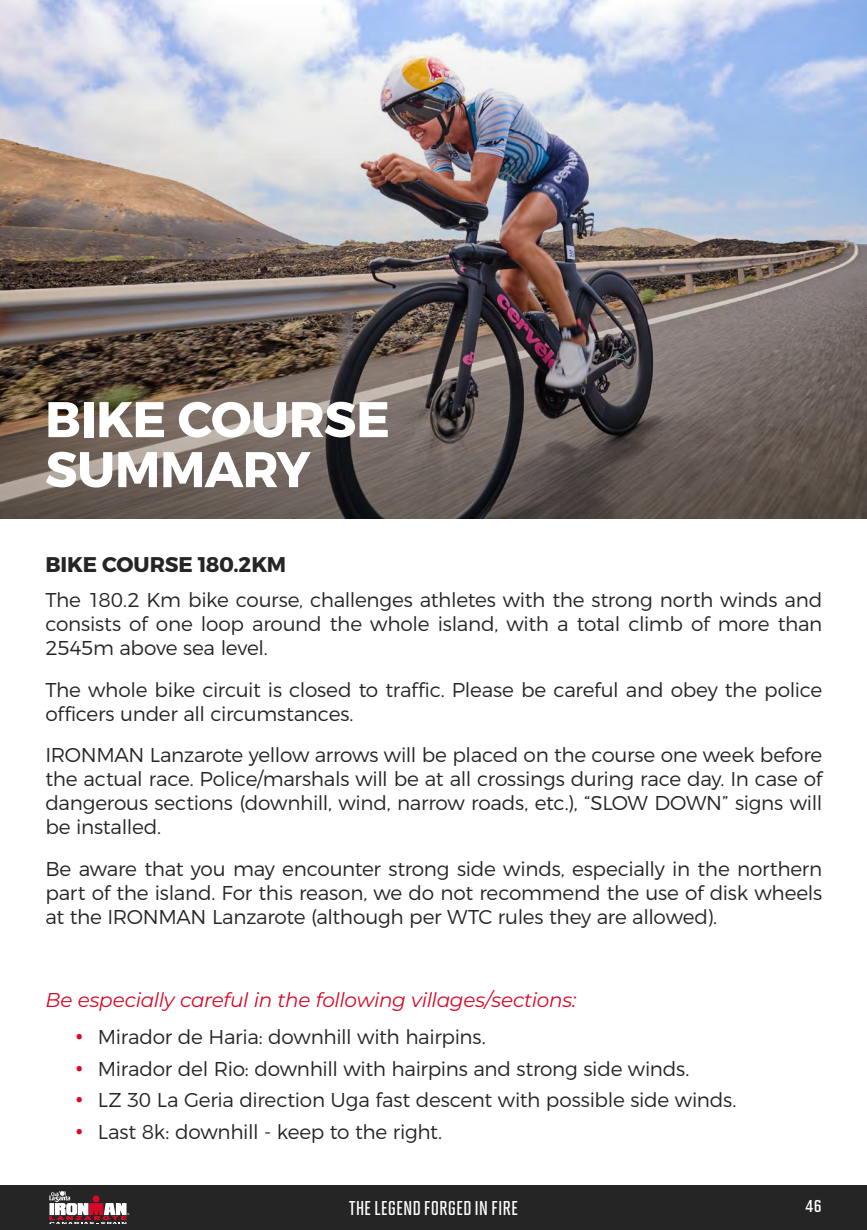
<style>
.page{position:relative;width:867px;height:1230px;background:#fff}
.page>*{position:absolute;margin:0;border:0;box-sizing:border-box;transform-origin:0 0}
.t1{font:700 50px/50px "Montserrat";letter-spacing:-.01em;color:#fff}
.t2{font:700 21.25px "Montserrat";letter-spacing:-.01em;color:#252525}
.t3{font:300 20px/24px "Montserrat";letter-spacing:-.015em;color:#252525;text-align:justify}
.t4{font:italic 20px "Montserrat";letter-spacing:-.015em;color:#d70926}
.t5{font:600 20px "Solano Gothic MVB";letter-spacing:.005em;color:#fff}
.s1{font-weight:400;font-size:27.5px;color:#d70926}
</style>
<div class="page">
<div style="left:0;top:1185px;width:866px;height:45px;background:#252525"></div>
<svg style="left:49px;top:1192px;width:80px;height:32px"></svg>
<img style="left:0;top:0;width:866px;height:519px">
<h1 class="t1" style="left:45px;top:395px;width:346px">BIKE COURSE<br>SUMMARY</h1>
<p class="t2" style="left:45px;top:551px;width:242px">BIKE COURSE 180.2KM</p>
<p class="t3" style="left:45px;top:588px;width:778px">The 180.2 Km bike course, challenges athletes with the strong north winds and consists of one loop around the whole island, with a total climb of more than 2545m above sea level.</p>
<p class="t3" style="left:45px;top:677px;width:778px">The whole bike circuit is closed to traffic. Please be careful and obey the police officers under all circumstances.</p>
<p class="t3" style="left:45px;top:743px;width:778px">IRONMAN Lanzarote yellow arrows will be placed on the course one week before the actual race. Police/marshals will be at all crossings during race day. In case of dangerous sections (downhill, wind, narrow roads, etc.), “SLOW DOWN” signs will be installed.</p>
<p class="t3" style="left:45px;top:856px;width:778px">Be aware that you may encounter strong side winds, especially in the northern part of the island. For this reason, we do not recommend the use of disk wheels at the IRONMAN Lanzarote (although per WTC rules they are allowed).</p>
<p class="t4" style="left:45px;top:986px;width:532px">Be especially careful in the following villages/sections:</p>
<p class="t3" style="left:75px;top:1025px;width:412px"><span class="s1">•</span> Mirador de Haria: downhill with hairpins.</p>
<p class="t3" style="left:75px;top:1056px;width:615px"><span class="s1">•</span> Mirador del Rio: downhill with hairpins and strong side winds.</p>
<p class="t3" style="left:75px;top:1088px;width:662px"><span class="s1">•</span> LZ 30 La Geria direction Uga fast descent with possible side winds.</p>
<p class="t3" style="left:75px;top:1119px;width:368px"><span class="s1">•</span> Last 8k: downhill - keep to the right.</p>
<p class="t5" style="left:349px;top:1197px;width:170px">THE LEGEND FORGED IN FIRE</p>
<p class="t5" style="left:805px;top:1194px;width:18px">46</p>
</div>
